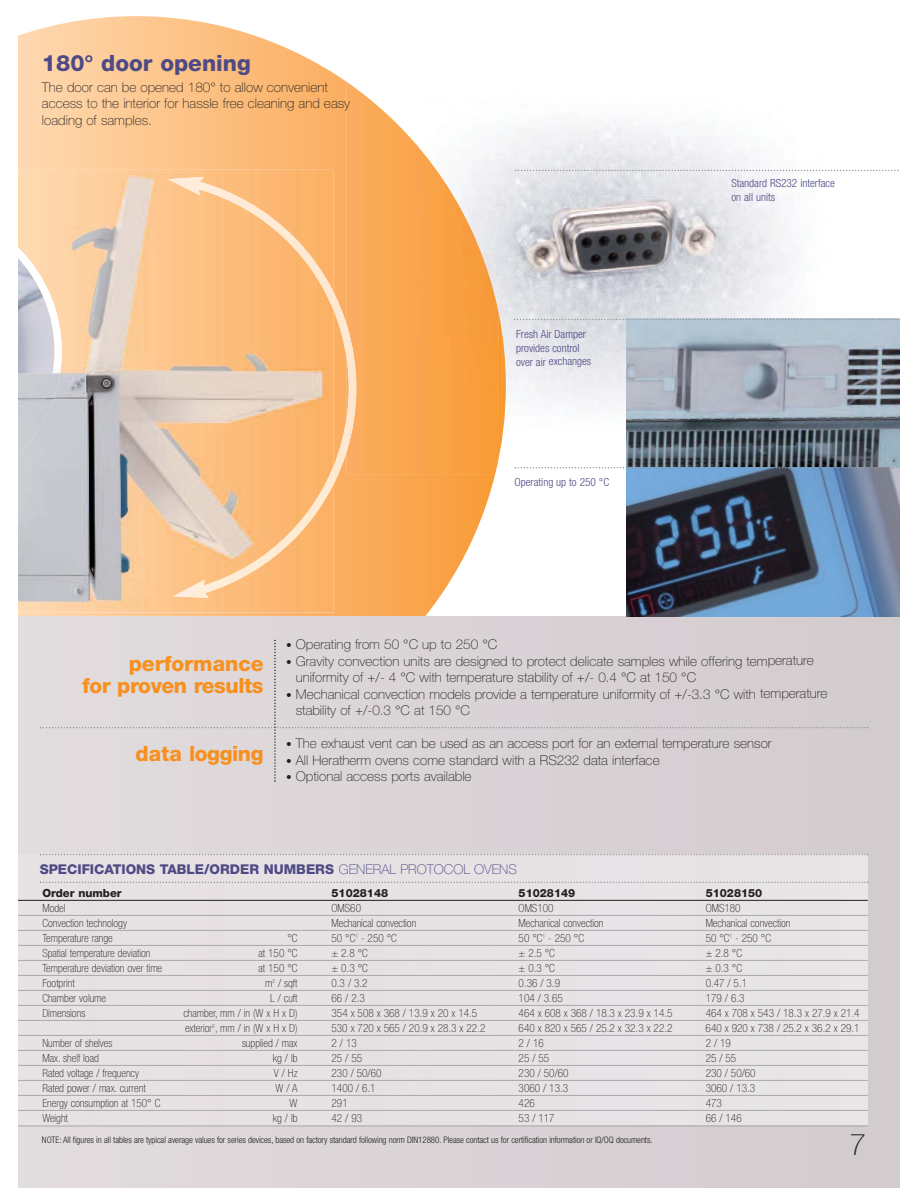
<style>
.page{position:relative;width:918px;height:1188px;background:#fff}
.page>*{position:absolute;margin:0;border:0;box-sizing:border-box;transform-origin:0 0}
.t1{font:100 30px "Helvetica Neue";color:#231f20}
.t2{font:800 22.5px "Helvetica Neue";color:#4e4a85}
.t3{font:800 21px/22.5px "Helvetica Neue";letter-spacing:-.02em;color:#f7901e;text-align:right}
.t4{font:100 13.5px/16.5px "Helvetica Neue";color:#231f20}
.t5{font:800 13.5px "Helvetica Neue";color:#4e4a85}
.t6{font:100 condensed 11.25px "Helvetica Neue";color:#231f20}
.t7{font:300 condensed 11.25px/13.5px "Helvetica Neue";color:#4e4a85}
.t8{font:800 11.25px "Helvetica Neue";color:#231f20}
.t9{font:300 condensed 9px "Helvetica Neue";letter-spacing:-.01em;color:#231f20}
.s1{font-size:11.25px}
.s2{font-weight:100}
</style>
<div class="page">
<img style="left:506px;top:120px;width:394px;height:354px">
<img style="left:18px;top:16px;width:477px;height:601px">
<img style="left:347px;top:82px;width:159px;height:392px">
<div style="left:18px;top:617px;width:882px;height:571px;background:#d9d2d6"></div>
<img style="left:334px;top:417px;width:13px;height:67px">
<img style="left:334px;top:292px;width:13px;height:67px">
<img style="left:347px;top:325px;width:9px;height:126px">
<img style="left:18px;top:170px;width:316px;height:443px">
<img style="left:173px;top:466px;width:161px;height:132px">
<img style="left:168px;top:177px;width:166px;height:134px">
<img style="left:18px;top:247px;width:44px;height:209px">
<img style="left:18px;top:258px;width:36px;height:187px">
<img style="left:627px;top:320px;width:273px;height:297px">
<svg style="left:515px;top:170px;width:385px;height:1px"></svg>
<svg style="left:514px;top:319px;width:386px;height:1px"></svg>
<svg style="left:515px;top:467px;width:385px;height:1px"></svg>
<div style="left:18px;top:855px;width:850px;height:270px;background:#e7e2e4"></div>
<hr style="left:18px;top:900px;width:850px;height:1px;background:#231f20">
<hr style="left:18px;top:915px;width:850px;height:1px;background:#a7a9ac">
<hr style="left:18px;top:930px;width:850px;height:1px;background:#a7a9ac">
<hr style="left:18px;top:945px;width:850px;height:1px;background:#a7a9ac">
<hr style="left:18px;top:960px;width:850px;height:1px;background:#a7a9ac">
<hr style="left:18px;top:975px;width:850px;height:1px;background:#a7a9ac">
<hr style="left:18px;top:990px;width:850px;height:1px;background:#a7a9ac">
<hr style="left:18px;top:1005px;width:850px;height:1px;background:#a7a9ac">
<hr style="left:18px;top:1020px;width:850px;height:1px;background:#a7a9ac">
<hr style="left:18px;top:1035px;width:850px;height:1px;background:#a7a9ac">
<hr style="left:18px;top:1050px;width:850px;height:1px;background:#a7a9ac">
<hr style="left:18px;top:1065px;width:850px;height:1px;background:#a7a9ac">
<hr style="left:18px;top:1080px;width:850px;height:1px;background:#a7a9ac">
<hr style="left:18px;top:1095px;width:850px;height:1px;background:#a7a9ac">
<hr style="left:18px;top:1110px;width:850px;height:1px;background:#a7a9ac">
<hr style="left:18px;top:1126px;width:850px;height:1px;background:#a7a9ac">
<svg style="left:40px;top:640px;width:828px;height:142px"></svg>
<svg style="left:40px;top:854px;width:828px;height:1px"></svg>
<svg style="left:40px;top:882px;width:828px;height:1px"></svg>
<h2 class="t2" style="left:42px;top:55px;width:210px">180° door opening</h2>
<p class="t4" style="left:42px;top:80px;width:310px">The door can be opened 180° to allow convenient access to the interior for hassle free cleaning and easy loading of samples.</p>
<p class="t7" style="left:516px;top:329px;width:77px">Fresh Air Damper provides control over air exchanges</p>
<p class="t7" style="left:515px;top:477px;width:96px">Operating up to 250 °C</p>
<p class="t7" style="left:731px;top:177px;width:105px">Standard RS232 interface on all units</p>
<h3 class="t3" style="left:82px;top:654px;width:183px">performance<br>for proven results</h3>
<h3 class="t3" style="left:136px;top:744px;width:130px">data logging</h3>
<p class="t4" style="left:286px;top:637px;width:213px"><span class="s1">•</span> Operating from 50 °C up to 250 °C</p>
<p class="t4" style="left:296px;top:654px;width:520px;text-indent:-10px"><span class="s1">•</span> Gravity convection units are designed to protect delicate samples while offering temperature uniformity of +/- 4 °C with temperature stability of +/- 0.4 °C at 150 °C</p>
<p class="t4" style="left:296px;top:687px;width:533px;text-indent:-10px"><span class="s1">•</span> Mechanical convection models provide a temperature uniformity of +/-3.3 °C with temperature stability of +/-0.3 °C at 150 °C</p>
<p class="t4" style="left:286px;top:736px;width:487px"><span class="s1">•</span> The exhaust vent can be used as an access port for an external temperature sensor</p>
<p class="t4" style="left:286px;top:753px;width:375px"><span class="s1">•</span> All Heratherm ovens come standard with a RS232 data interface</p>
<p class="t4" style="left:286px;top:769px;width:187px"><span class="s1">•</span> Optional access ports available</p>
<p class="t5" style="left:40px;top:865px;width:479px">SPECIFICATIONS TABLE/ORDER NUMBERS <span class="s2">GENERAL PROTOCOL OVENS</span></p>
<p class="t8" style="left:42px;top:889px;width:81px">Order number</p>
<p class="t8" style="left:332px;top:889px;width:58px">51028148</p>
<p class="t8" style="left:519px;top:889px;width:58px">51028149</p>
<p class="t8" style="left:706px;top:889px;width:58px">51028150</p>
<p class="t6" style="left:42px;top:904px;width:25px">Model</p>
<p class="t6" style="left:332px;top:904px;width:31px">OMS60</p>
<p class="t6" style="left:519px;top:904px;width:36px">OMS100</p>
<p class="t6" style="left:706px;top:904px;width:36px">OMS180</p>
<p class="t6" style="left:42px;top:919px;width:86px">Convection technology</p>
<p class="t6" style="left:332px;top:919px;width:86px">Mechanical convection</p>
<p class="t6" style="left:519px;top:919px;width:86px">Mechanical convection</p>
<p class="t6" style="left:706px;top:919px;width:86px">Mechanical convection</p>
<p class="t6" style="left:42px;top:934px;width:72px">Temperature range</p>
<p class="t6" style="left:287px;top:934px;width:12px">°C</p>
<p class="t6" style="left:332px;top:934px;width:67px">50 °C<sup>1</sup> - 250 °C</p>
<p class="t6" style="left:519px;top:934px;width:67px">50 °C<sup>1</sup> - 250 °C</p>
<p class="t6" style="left:706px;top:934px;width:67px">50 °C<sup>1</sup> - 250 °C</p>
<p class="t6" style="left:42px;top:949px;width:109px">Spatial temperature deviation</p>
<p class="t6" style="left:259px;top:949px;width:40px">at 150 °C</p>
<p class="t6" style="left:332px;top:949px;width:38px">± 2.8 °C</p>
<p class="t6" style="left:519px;top:949px;width:38px">± 2.5 °C</p>
<p class="t6" style="left:706px;top:949px;width:38px">± 2.8 °C</p>
<p class="t6" style="left:42px;top:964px;width:121px">Temperature deviation over time</p>
<p class="t6" style="left:259px;top:964px;width:40px">at 150 °C</p>
<p class="t6" style="left:332px;top:964px;width:38px">± 0.3 °C</p>
<p class="t6" style="left:519px;top:964px;width:38px">± 0.3 °C</p>
<p class="t6" style="left:706px;top:964px;width:38px">± 0.3 °C</p>
<p class="t6" style="left:42px;top:979px;width:34px">Footprint</p>
<p class="t6" style="left:265px;top:979px;width:34px">m<sup>2</sup> / sqft</p>
<p class="t6" style="left:332px;top:979px;width:38px">0.3 / 3.2</p>
<p class="t6" style="left:519px;top:979px;width:43px">0.36 / 3.9</p>
<p class="t6" style="left:706px;top:979px;width:43px">0.47 / 5.1</p>
<p class="t6" style="left:42px;top:994px;width:65px">Chamber volume</p>
<p class="t6" style="left:270px;top:994px;width:29px">L / cuft</p>
<p class="t6" style="left:332px;top:994px;width:35px">66 / 2.3</p>
<p class="t6" style="left:519px;top:994px;width:46px">104 / 3.65</p>
<p class="t6" style="left:706px;top:994px;width:40px">179 / 6.3</p>
<p class="t6" style="left:42px;top:1009px;width:44px">Dimensions</p>
<p class="t6" style="left:183px;top:1009px;width:116px">chamber, mm / in (W x H x D)</p>
<p class="t6" style="left:332px;top:1009px;width:147px">354 x 508 x 368 / 13.9 x 20 x 14.5</p>
<p class="t6" style="left:519px;top:1009px;width:155px">464 x 608 x 368 / 18.3 x 23.9 x 14.5</p>
<p class="t6" style="left:706px;top:1009px;width:156px">464 x 708 x 543 / 18.3 x 27.9 x 21.4</p>
<p class="t6" style="left:185px;top:1024px;width:114px">exterior<sup>2</sup>, mm / in (W x H x D)</p>
<p class="t6" style="left:332px;top:1024px;width:155px">530 x 720 x 565 / 20.9 x 28.3 x 22.2</p>
<p class="t6" style="left:519px;top:1024px;width:155px">640 x 820 x 565 / 25.2 x 32.3 x 22.2</p>
<p class="t6" style="left:706px;top:1024px;width:155px">640 x 920 x 738 / 25.2 x 36.2 x 29.1</p>
<p class="t6" style="left:42px;top:1039px;width:72px">Number of shelves</p>
<p class="t6" style="left:242px;top:1039px;width:57px">supplied / max</p>
<p class="t6" style="left:332px;top:1039px;width:27px">2 / 13</p>
<p class="t6" style="left:519px;top:1039px;width:27px">2 / 16</p>
<p class="t6" style="left:706px;top:1039px;width:27px">2 / 19</p>
<p class="t6" style="left:42px;top:1054px;width:58px">Max. shelf load</p>
<p class="t6" style="left:273px;top:1054px;width:26px">kg / lb</p>
<p class="t6" style="left:332px;top:1054px;width:32px">25 / 55</p>
<p class="t6" style="left:519px;top:1054px;width:32px">25 / 55</p>
<p class="t6" style="left:706px;top:1054px;width:32px">25 / 55</p>
<p class="t6" style="left:42px;top:1069px;width:98px">Rated voltage / frequency</p>
<p class="t6" style="left:274px;top:1069px;width:25px">V / Hz</p>
<p class="t6" style="left:332px;top:1069px;width:51px">230 / 50/60</p>
<p class="t6" style="left:519px;top:1069px;width:51px">230 / 50/60</p>
<p class="t6" style="left:706px;top:1069px;width:51px">230 / 50/60</p>
<p class="t6" style="left:42px;top:1084px;width:105px">Rated power / max. current</p>
<p class="t6" style="left:276px;top:1084px;width:23px">W / A</p>
<p class="t6" style="left:332px;top:1084px;width:46px">1400 / 6.1</p>
<p class="t6" style="left:519px;top:1084px;width:51px">3060 / 13.3</p>
<p class="t6" style="left:706px;top:1084px;width:51px">3060 / 13.3</p>
<p class="t6" style="left:42px;top:1099px;width:119px">Energy consumption at 150° C</p>
<p class="t6" style="left:290px;top:1099px;width:9px">W</p>
<p class="t6" style="left:332px;top:1099px;width:18px">291</p>
<p class="t6" style="left:519px;top:1099px;width:18px">426</p>
<p class="t6" style="left:706px;top:1099px;width:18px">473</p>
<p class="t6" style="left:42px;top:1114px;width:27px">Weight</p>
<p class="t6" style="left:273px;top:1114px;width:26px">kg / lb</p>
<p class="t6" style="left:332px;top:1114px;width:32px">42 / 93</p>
<p class="t6" style="left:519px;top:1114px;width:38px">53 / 117</p>
<p class="t6" style="left:706px;top:1114px;width:38px">66 / 146</p>
<p class="t9" style="left:42px;top:1137px;width:612px">NOTE: All figures in all tables are typical average values for series devices, based on factory standard following norm DIN12880. Please contact us for certification information or IQ/OQ documents.</p>
<h1 class="t1" style="left:850px;top:1133px;width:18px">7</h1>
</div>
